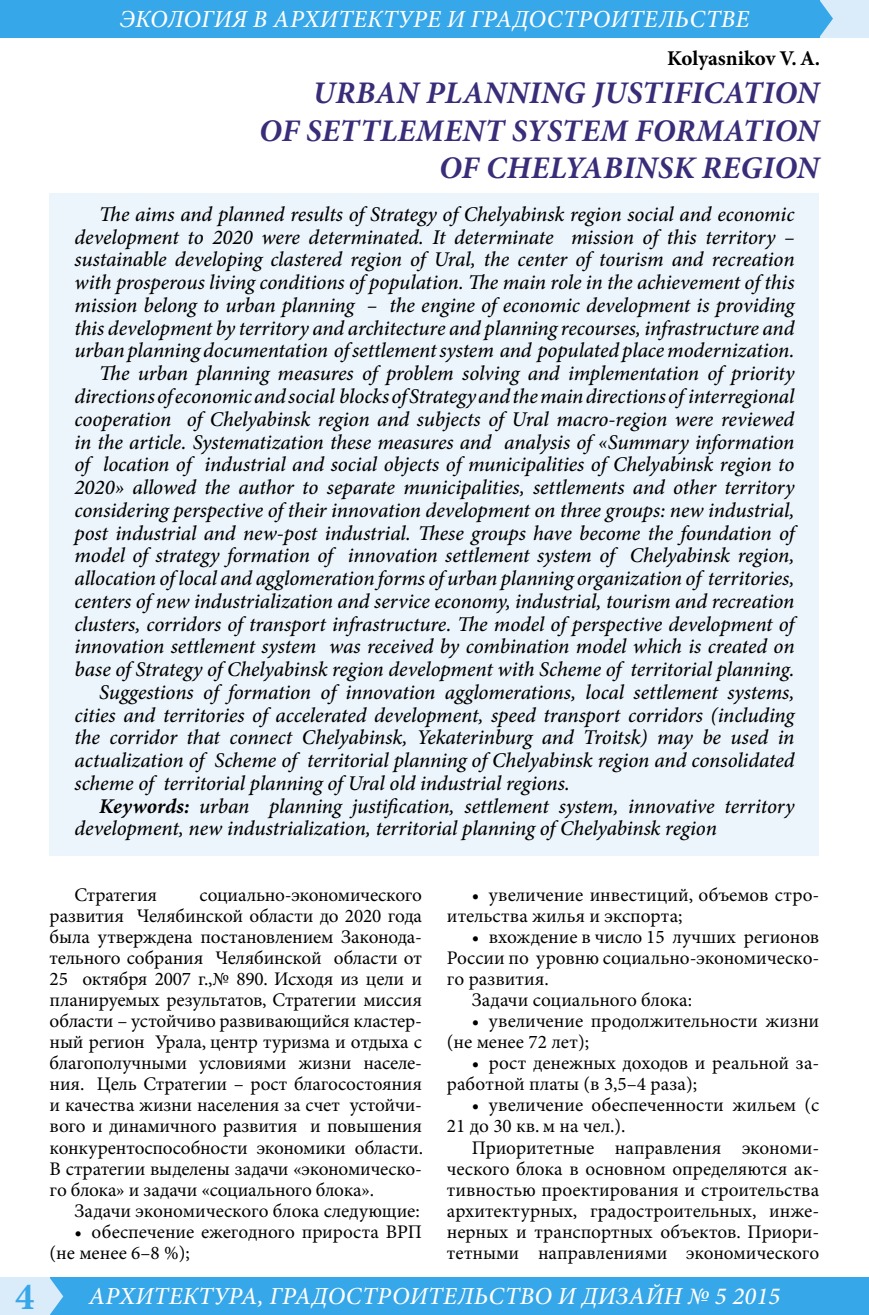
<style>
.page{position:relative;width:869px;height:1315px;background:#fff}
.page>*{position:absolute;margin:0;border:0;box-sizing:border-box;transform-origin:0 0}
.t1{font:700 38.5px "Minion Pro";color:#36a7e9}
.Заголовок{font:italic 700 31.5px/37.8px "Minion Pro";letter-spacing:.01em;color:#392d7a;text-align:right}
.t2{font:italic 500 24.5px "Minion Pro";letter-spacing:.01em;color:#fff}
.Аннотация{font:italic 500 21px/22.8px "Minion Pro";letter-spacing:-.005em;color:#000;text-align:justify}
.Автор{font:700 21px "Minion Pro";color:#000}
.t3{font:19.25px/21px "Minion Pro";color:#000}
.s1{font-weight:700}
</style>
<div class="page">
<div style="left:46px;top:1277px;width:822px;height:38px;background:#36a7e9"></div>
<div style="left:819px;top:0;width:49px;height:37px;background:#daebfa"></div>
<div style="left:0;top:1277px;width:50px;height:38px;background:#daebfa"></div>
<div style="left:0;top:0;width:819px;height:37px;background:#36a7e9"></div>
<svg style="left:50px;top:1278px;width:13px;height:37px"></svg>
<svg style="left:819px;top:0;width:13px;height:37px"></svg>
<div style="left:50px;top:193px;width:769px;height:663px;background:#edf5fc"></div>
<p class="t2" style="left:120px;top:2px;width:630px">ЭКОЛОГИЯ В АРХИТЕКТУРЕ И ГРАДОСТРОИТЕЛЬСТВЕ</p>
<p class="Автор" style="left:667px;top:46px;width:154px">Kolyasnikov V. A.</p>
<p class="Заголовок" style="left:259px;top:75px;width:561px">URBAN PLANNING JUSTIFICATION<br>OF SETTLEMENT SYSTEM FORMATION<br>OF CHELYABINSK REGION</p>
<p class="Аннотация" style="left:74px;top:203px;width:721px;text-indent:25px">The aims and planned results of Strategy of Chelyabinsk region social and economic development to 2020 were determinated. It determinate mission of this territory – sustainable developing clastered region of Ural, the center of tourism and recreation with prosperous living conditions of population. The main role in the achievement of this mission belong to urban planning – the engine of economic development is providing this development by territory and architecture and planning recourses, infrastructure and urban planning documentation of settlement system and populated place modernization.</p>
<p class="Аннотация" style="left:74px;top:362px;width:721px;text-indent:25px">The urban planning measures of problem solving and implementation of priority directions of economic and social blocks of Strategy and the main directions of interregional cooperation of Chelyabinsk region and subjects of Ural macro-region were reviewed in the article. Systematization these measures and analysis of «Summary information of location of industrial and social objects of municipalities of Chelyabinsk region to 2020» allowed the author to separate municipalities, settlements and other territory considering perspective of their innovation development on three groups: new industrial, post industrial and new-post industrial. These groups have become the foundation of model of strategy formation of innovation settlement system of Chelyabinsk region, allocation of local and agglomeration forms of urban planning organization of territories, centers of new industrialization and service economy, industrial, tourism and recreation clusters, corridors of transport infrastructure. The model of perspective development of innovation settlement system was received by combination model which is created on base of Strategy of Chelyabinsk region development with Scheme of territorial planning.</p>
<p class="Аннотация" style="left:74px;top:680px;width:721px;text-indent:25px">Suggestions of formation of innovation agglomerations, local settlement systems, cities and territories of accelerated development, speed transport corridors (including the corridor that connect Chelyabinsk, Yekaterinburg and Troitsk) may be used in actualization of Scheme of territorial planning of Chelyabinsk region and consolidated scheme of territorial planning of Ural old industrial regions.</p>
<p class="Аннотация" style="left:74px;top:794px;width:721px;text-indent:25px"><span class="s1">Keywords:</span> urban planning justification, settlement system, innovative territory development, new industrialization, territorial planning of Chelyabinsk region</p>
<p class="t3" style="left:74px;top:885px;width:84px">Стратегия</p>
<p class="t3" style="left:50px;top:885px;width:375px;text-align:justify;text-indent:150px">социально-экономического развития Челябинской области до 2020 года была утверждена постановлением Законода&shy;тельного собрания Челябинской области от 25 октября 2007 г.,№ 890. Исходя из цели и планируемых результатов, Стратегии миссия области – устойчиво развивающийся кластер&shy;ный регион Урала, центр туризма и отдыха с благополучными условиями жизни населе&shy;ния. Цель Стратегии – рост благосостояния и качества жизни населения за счет устойчи&shy;вого и динамичного развития и повышения конкурентоспособности экономики области.<br>В стратегии выделены задачи «экономическо&shy;го блока» и задачи «социального блока».</p>
<p class="t3" style="left:74px;top:1200px;width:347px">Задачи экономического блока следующие:</p>
<p class="t3" style="left:50px;top:1221px;width:374px;text-indent:25px">• обеспечение ежегодного прироста ВРП (не менее 6–8 %);</p>
<p class="t3" style="left:446px;top:885px;width:374px;text-indent:25px">• увеличение инвестиций, объемов стро&shy;ительства жилья и экспорта;</p>
<p class="t3" style="left:446px;top:927px;width:374px;text-align:justify;text-indent:25px">• вхождение в число 15 лучших регионов России по уровню социально-экономическо&shy;го развития.</p>
<p class="t3" style="left:471px;top:990px;width:222px">Задачи социального блока:</p>
<p class="t3" style="left:446px;top:1011px;width:374px;text-indent:25px">• увеличение продолжительности жизни (не менее 72 лет);</p>
<p class="t3" style="left:446px;top:1053px;width:374px;text-indent:25px">• рост денежных доходов и реальной за&shy;работной платы (в 3,5–4 раза);</p>
<p class="t3" style="left:446px;top:1095px;width:374px;text-indent:25px">• увеличение обеспеченности жильем (с<br>21 до 30 кв. м на чел.).</p>
<p class="t3" style="left:446px;top:1137px;width:374px;text-align:justify;text-indent:25px">Приоритетные направления экономи&shy;ческого блока в основном определяются ак&shy;тивностью проектирования и строительства архитектурных, градостроительных, инже&shy;нерных и транспортных объектов. Приори&shy;тетными направлениями экономического</p>
<h1 class="t1" style="left:15px;top:1273px;width:21px">4</h1>
<p class="t2" style="left:89px;top:1279px;width:692px">АРХИТЕКТУРА, ГРАДОСТРОИТЕЛЬСТВО И ДИЗАЙН № 5 2015</p>
</div>
